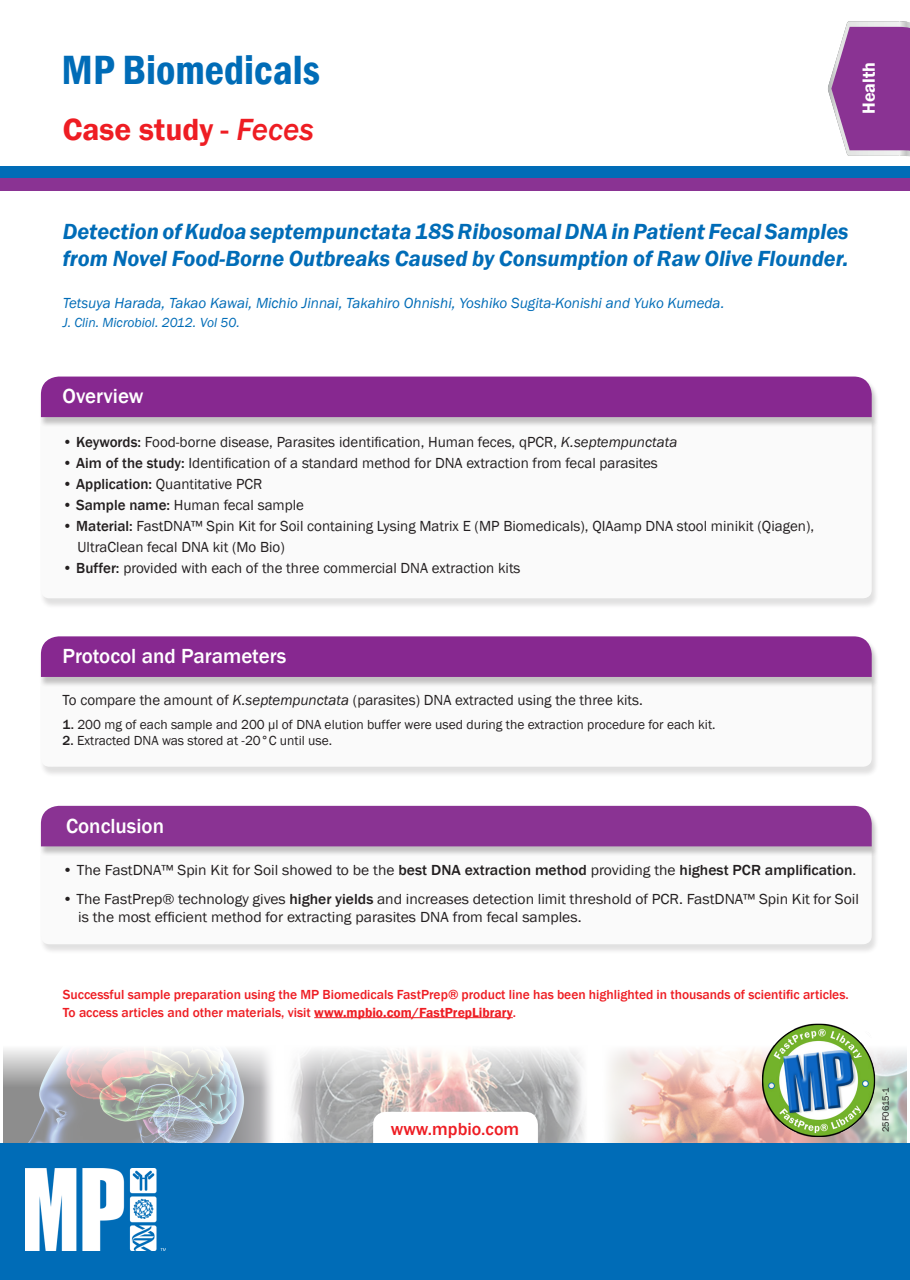
<style>
.page{position:relative;width:910px;height:1280px;background:#fff}
.page>*{position:absolute;margin:0;border:0;box-sizing:border-box;transform-origin:0 0}
.t1{font:600 condensed 42px "Franklin Gothic";color:#006cb7}
.t2{font:600 31.5px "Franklin Gothic";color:#ee1d23}
.t3{font:italic 600 22.5px/27px "Franklin Gothic";color:#006cb7}
.t4{font:500 21px "Franklin Gothic";color:#fff}
.t5{font:500 18px "Franklin Gothic";color:#ee1d23}
.t6{font:600 18px "Franklin Gothic";color:#fff}
.t7{font:15px "Franklin Gothic";color:#231f20}
.t8{font:15px "Franklin Gothic";color:#231f20;scale:1.04 1}
.t9{font:italic 15px "Franklin Gothic";color:#006cb7}
.t10{font:500 13.5px/18px "Franklin Gothic";color:#ee1d23}
.t11{font:13.5px "Franklin Gothic";color:#231f20}
.t12{font:italic 13.5px "Franklin Gothic";color:#006cb7}
.t13{font:9.3px "Franklin Gothic";color:#231f20}
.s1{font-weight:500}
.s2{font-weight:500;font-style:italic}
.s3{font-style:italic}
.s4{font-weight:600}
</style>
<div class="page">
<div style="left:39px;top:418px;width:840px;height:191px;background:#231f20;opacity:.14"></div>
<svg style="left:41px;top:427px;width:831px;height:171px"></svg>
<div style="left:39px;top:377px;width:840px;height:50px;background:#231f20;opacity:.26"></div>
<div style="left:41px;top:377px;width:831px;height:40px;background:#872890"></div>
<img style="left:3px;top:1049px;width:904px;height:94px">
<svg style="left:828px;top:21px;width:82px;height:135px;background:#a15ea8"></svg>
<div style="left:0;top:167px;width:910px;height:12px;background:#006cb7"></div>
<div style="left:0;top:178px;width:910px;height:13px;background:#8a3393"></div>
<div style="left:39px;top:847px;width:840px;height:107px;background:#231f20;opacity:.14"></div>
<svg style="left:41px;top:856px;width:831px;height:88px"></svg>
<div style="left:39px;top:807px;width:840px;height:49px;background:#231f20;opacity:.26"></div>
<div style="left:41px;top:806px;width:831px;height:40px;background:#8a3393"></div>
<img style="left:752px;top:1023px;width:138px;height:120px">
<div style="left:373px;top:1112px;width:165px;height:51px;background:#fff;border-radius:13px"></div>
<div style="left:0;top:1143px;width:910px;height:137px;background:#006cb7"></div>
<img style="left:26px;top:1168px;width:139px;height:82px">
<hr style="left:314px;top:1017px;width:199px;height:1px;background:#ee1d23">
<div style="left:39px;top:678px;width:840px;height:99px;background:#231f20;opacity:.14"></div>
<svg style="left:41px;top:687px;width:831px;height:80px"></svg>
<div style="left:39px;top:637px;width:840px;height:50px;background:#231f20;opacity:.26"></div>
<div style="left:41px;top:636px;width:831px;height:41px;background:#872890"></div>
<p class="t1" style="left:62px;top:42px;width:260px">MP Biomedicals</p>
<p class="t6" style="left:858px;top:114px;width:53px;rotate:-90deg">Health</p>
<p class="t2" style="left:63px;top:110px;width:253px">Case study <span class="s1">-</span> <span class="s2">Feces</span></p>
<p class="t3" style="left:63px;top:218px;width:787px">Detection of Kudoa septempunctata 18S Ribosomal DNA in Patient Fecal Samples from Novel Food-Borne Outbreaks Caused by Consumption of Raw Olive Flounder.</p>
<p class="t9" style="left:63px;top:293px;width:663px">Tetsuya Harada, Takao Kawai, Michio Jinnai, Takahiro Ohnishi, Yoshiko Sugita-Konishi and Yuko Kumeda.</p>
<p class="t12" style="left:63px;top:314px;width:178px">J. Clin. Microbiol. 2012. Vol 50.</p>
<p class="t4" style="left:63px;top:383px;width:83px">Overview</p>
<p class="t7" style="left:63px;top:432px;width:617px"><span class="s1">• Keywords:</span> Food-borne disease, Parasites identification, Human feces, qPCR, <span class="s3">K.septempunctata</span></p>
<p class="t7" style="left:63px;top:453px;width:597px"><span class="s1">• Aim of the study:</span> Identification of a standard method for DNA extraction from fecal parasites</p>
<p class="t7" style="left:63px;top:474px;width:201px"><span class="s1">• Application:</span> Quantitative PCR</p>
<p class="t7" style="left:63px;top:495px;width:243px"><span class="s1">• Sample name:</span> Human fecal sample</p>
<p class="t7" style="left:63px;top:516px;width:753px"><span class="s1">• Material:</span> FastDNA™ Spin Kit for Soil containing Lysing Matrix E (MP Biomedicals), QIAamp DNA stool minikit (Qiagen),</p>
<p class="t7" style="left:78px;top:537px;width:209px">UltraClean fecal DNA kit (Mo Bio)</p>
<p class="t7" style="left:63px;top:558px;width:460px"><span class="s1">• Buffer:</span> provided with each of the three commercial DNA extraction kits</p>
<p class="t4" style="left:63px;top:643px;width:225px">Protocol and Parameters</p>
<p class="t7" style="left:63px;top:691px;width:582px">To compare the amount of <span class="s3">K.septempunctata</span> (parasites) DNA extracted using the three kits.</p>
<p class="t11" style="left:63px;top:716px;width:655px"><span class="s1">1.</span> 200 mg of each sample and 200 µl of DNA elution buffer were used during the extraction procedure for each kit.</p>
<p class="t11" style="left:63px;top:732px;width:271px"><span class="s1">2.</span> Extracted DNA was stored at -20°C until use.</p>
<p class="t4" style="left:66px;top:813px;width:100px">Conclusion</p>
<p class="t8" style="left:63px;top:861px;width:765px">• The FastDNA™ Spin Kit for Soil showed to be the <span class="s1">best DNA extraction method</span> providing the <span class="s1">highest PCR amplification</span>.</p>
<p class="t8" style="left:63px;top:889px;width:767px">• The FastPrep® technology gives <span class="s1">higher yields</span> and increases detection limit threshold of PCR. FastDNA™ Spin Kit for Soil</p>
<p class="t8" style="left:78px;top:907px;width:486px">is the most efficient method for extracting parasites DNA from fecal samples.</p>
<p class="t10" style="left:63px;top:985px;width:787px">Successful sample preparation using the MP Biomedicals FastPrep® product line has been highlighted in thousands of scientific articles.<br>To access articles and other materials, visit <span class="s4">www.mpbio.com/FastPrepLibrary</span>.</p>
<p class="t5" style="left:391px;top:1117px;width:130px">www.mpbio.com</p>
<p class="t13" style="left:880px;top:1132px;width:46px;rotate:-90deg">25F0615-1</p>
</div>
